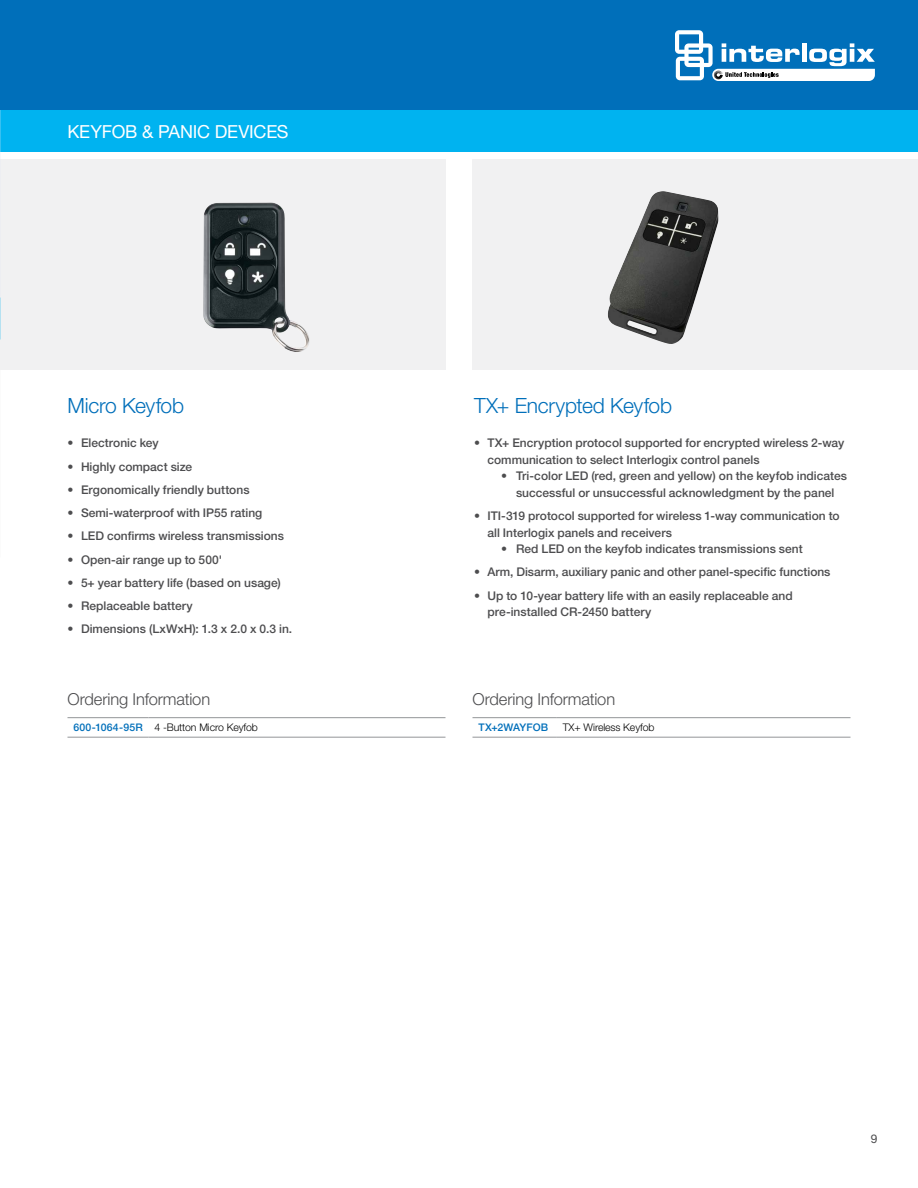
<style>
.page{position:relative;width:918px;height:1188px;background:#fff}
.page>*{position:absolute;margin:0;border:0;box-sizing:border-box;transform-origin:0 0}
.t1{font:300 21px "Helvetica Neue LT Std";letter-spacing:-.015em;color:#006fba}
.t2{font:18px "Helvetica Neue LT Std";letter-spacing:-.015em;color:#fff}
.t3{font:300 16.5px "Helvetica Neue LT Std";letter-spacing:-.01em;color:#4d4d4f}
.t4{font:500 12px/16.5px "Helvetica Neue LT Std";color:#4d4d4f}
.t5{font:12px "Helvetica Neue LT Std";color:#4d4d4f}
.t6{font:300 10.5px "Helvetica Neue LT Std";letter-spacing:-.01em;color:#000}
.t7{font:500 10.5px "Helvetica Neue LT Std";letter-spacing:.005em;color:#006fba}
.s1{font-weight:500;color:#006fba}
</style>
<div class="page">
<div style="left:0;top:110px;width:918px;height:42px;background:#00b3f0"></div>
<hr style="left:68px;top:717px;width:80px;height:1px;background:#939598">
<hr style="left:148px;top:717px;width:298px;height:1px;background:#939598">
<hr style="left:68px;top:737px;width:80px;height:1px;background:#939598">
<hr style="left:148px;top:737px;width:298px;height:1px;background:#939598">
<div style="left:0;top:160px;width:446px;height:210px;background:#f1f1f2"></div>
<div style="left:472px;top:160px;width:446px;height:210px;background:#f1f1f2"></div>
<hr style="left:472px;top:717px;width:85px;height:1px;background:#939598">
<hr style="left:557px;top:717px;width:293px;height:1px;background:#939598">
<hr style="left:472px;top:737px;width:85px;height:1px;background:#939598">
<hr style="left:557px;top:737px;width:293px;height:1px;background:#939598">
<img style="left:203px;top:202px;width:107px;height:150px">
<img style="left:608px;top:191px;width:110px;height:153px">
<div style="left:0;top:0;width:918px;height:110px;background:#006fba"></div>
<svg style="left:675px;top:30px;width:200px;height:51px"></svg>
<h2 class="t2" style="left:68px;top:121px;width:223px">KEYFOB &amp; PANIC DEVICES</h2>
<h1 class="t1" style="left:68px;top:393px;width:118px">Micro Keyfob</h1>
<p class="t4" style="left:68px;top:435px;width:93px">• Electronic key</p>
<p class="t4" style="left:68px;top:458px;width:126px">• Highly compact size</p>
<p class="t4" style="left:68px;top:481px;width:184px">• Ergonomically friendly buttons</p>
<p class="t4" style="left:68px;top:505px;width:196px">• Semi-waterproof with IP55 rating</p>
<p class="t4" style="left:68px;top:528px;width:218px">• LED confirms wireless transmissions</p>
<p class="t4" style="left:68px;top:551px;width:156px">• Open-air range up to 500'</p>
<p class="t4" style="left:68px;top:574px;width:215px">• 5+ year battery life (based on usage)</p>
<p class="t4" style="left:68px;top:598px;width:127px">• Replaceable battery</p>
<p class="t4" style="left:68px;top:621px;width:226px">• Dimensions (LxWxH): 1.3 x 2.0 x 0.3 in.</p>
<h3 class="t3" style="left:68px;top:689px;width:144px">Ordering Information</h3>
<p class="t6" style="left:74px;top:721px;width:186px"><span class="s1">600-1064-95R</span> 4 -Button Micro Keyfob</p>
<h1 class="t1" style="left:474px;top:393px;width:200px">TX+ Encrypted Keyfob</h1>
<p class="t4" style="left:488px;top:435px;width:358px;text-indent:-14px">• TX+ Encryption protocol supported for encrypted wireless 2-way communication to select Interlogix control panels</p>
<p class="t4" style="left:501px;top:468px;width:347px;text-align:center">• Tri-color LED (red, green and yellow) on the keyfob indicates successful or unsuccessful acknowledgment by the panel</p>
<p class="t4" style="left:488px;top:508px;width:354px;text-indent:-14px">• ITI-319 protocol supported for wireless 1-way communication to all Interlogix panels and receivers</p>
<p class="t4" style="left:501px;top:541px;width:303px">• Red LED on the keyfob indicates transmissions sent</p>
<p class="t4" style="left:474px;top:564px;width:358px">• Arm, Disarm, auxiliary panic and other panel-specific functions</p>
<p class="t4" style="left:488px;top:587px;width:307px;text-indent:-14px">• Up to 10-year battery life with an easily replaceable and pre-installed CR-2450 battery</p>
<h3 class="t3" style="left:472px;top:689px;width:144px">Ordering Information</h3>
<p class="t7" style="left:478px;top:721px;width:71px">TX+2WAYFOB</p>
<p class="t6" style="left:563px;top:721px;width:93px">TX+ Wireless Keyfob</p>
<p class="t5" style="left:871px;top:1131px;width:8px">9</p>
</div>
